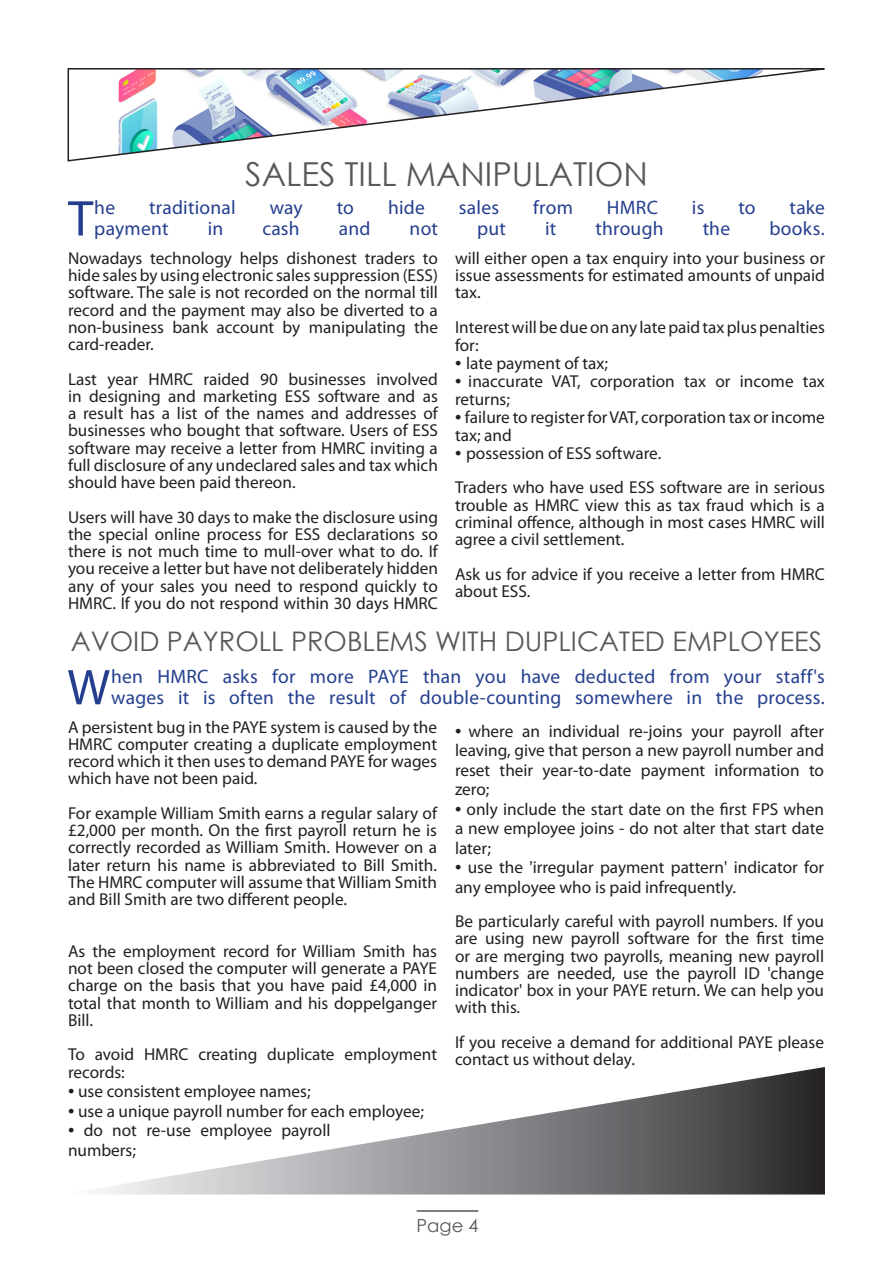
<style>
.page{position:relative;width:893px;height:1263px;background:#fff}
.page>*{position:absolute;margin:0;border:0;box-sizing:border-box;transform-origin:0 0}
.t1{font:50.7px "Myriad Pro";color:#253f8e}
.t2{font:33px "Century Gothic";color:#57585a}
.t3{font:27px "Century Gothic";color:#57585a}
.t4{font:19.5px/21px "Myriad Pro";letter-spacing:.01em;color:#253f8e}
.t5{font:18px "Century Gothic";color:#57585a}
.t6{font:17.25px/17.2px "Myriad Pro";color:#231f20;text-align:justify}
.s1{font-size:22.5px}
</style>
<div class="page">
<hr style="left:417px;top:1210px;width:61px;height:2px;background:#57585a">
<svg style="left:67px;top:68px;width:758px;height:94px"></svg>
<svg style="left:100px;top:1067px;width:725px;height:128px"></svg>
<p class="t2" style="left:245px;top:151px;width:404px">SALES TILL MANIPULATION</p>
<p class="t1" style="left:68px;top:187px;width:27px">T</p>
<p class="t4" style="left:94px;top:197px;width:22px">he</p>
<p class="t4" style="left:149px;top:197px;width:88px">traditional</p>
<p class="t4" style="left:270px;top:197px;width:35px">way</p>
<p class="t4" style="left:337px;top:197px;width:19px">to</p>
<p class="t4" style="left:388px;top:197px;width:38px">hide</p>
<p class="t4" style="left:459px;top:197px;width:42px">sales</p>
<p class="t4" style="left:533px;top:197px;width:41px">from</p>
<p class="t4" style="left:607px;top:197px;width:53px">HMRC</p>
<p class="t4" style="left:692px;top:197px;width:14px">is</p>
<p class="t4" style="left:738px;top:197px;width:19px">to</p>
<p class="t4" style="left:790px;top:197px;width:37px">take</p>
<p class="t4" style="left:94px;top:218px;width:76px">payment</p>
<p class="t4" style="left:208px;top:218px;width:17px">in</p>
<p class="t4" style="left:262px;top:218px;width:39px">cash</p>
<p class="t4" style="left:339px;top:218px;width:33px">and</p>
<p class="t4" style="left:410px;top:218px;width:30px">not</p>
<p class="t4" style="left:477px;top:218px;width:30px">put</p>
<p class="t4" style="left:545px;top:218px;width:13px">it</p>
<p class="t4" style="left:595px;top:218px;width:70px">through</p>
<p class="t4" style="left:703px;top:218px;width:29px">the</p>
<p class="t4" style="left:769px;top:218px;width:57px">books.</p>
<p class="t6" style="left:68px;top:249px;width:371px">Nowadays technology helps dishonest traders to hide sales by using electronic sales suppression (ESS) software. The sale is not recorded on the normal till record and the payment may also be diverted to a non-business bank account by manipulating the card-reader.</p>
<p class="t6" style="left:68px;top:370px;width:371px">Last year HMRC raided 90 businesses involved in designing and marketing ESS software and as a result has a list of the names and addresses of businesses who bought that software. Users of ESS software may receive a letter from HMRC inviting a full disclosure of any undeclared sales and tax which should have been paid thereon.</p>
<p class="t6" style="left:68px;top:508px;width:371px">Users will have 30 days to make the disclosure using the special online process for ESS declarations so there is not much time to mull-over what to do. If you receive a letter but have not deliberately hidden any of your sales you need to respond quickly to HMRC. If you do not respond within 30 days HMRC</p>
<p class="t6" style="left:455px;top:249px;width:371px">will either open a tax enquiry into your business or issue assessments for estimated amounts of unpaid tax.</p>
<p class="t6" style="left:455px;top:318px;width:371px;line-height:18px">Interest will be due on any late paid tax plus penalties for:</p>
<p class="t6" style="left:455px;top:354px;width:155px"><span class="s1">•</span> late payment of tax;</p>
<p class="t6" style="left:455px;top:372px;width:371px;line-height:18px"><span class="s1">•</span> inaccurate VAT, corporation tax or income tax returns;</p>
<p class="t6" style="left:455px;top:408px;width:371px;line-height:18px"><span class="s1">•</span> failure to register for VAT, corporation tax or income tax; and</p>
<p class="t6" style="left:455px;top:444px;width:208px"><span class="s1">•</span> possession of ESS software.</p>
<p class="t6" style="left:455px;top:479px;width:371px">Traders who have used ESS software are in serious trouble as HMRC view this as tax fraud which is a criminal offence, although in most cases HMRC will agree a civil settlement.</p>
<p class="t6" style="left:455px;top:565px;width:371px">Ask us for advice if you receive a letter from HMRC about ESS.</p>
<p class="t3" style="left:71px;top:622px;width:753px">AVOID PAYROLL PROBLEMS WITH DUPLICATED EMPLOYEES</p>
<p class="t1" style="left:67px;top:656px;width:44px">W</p>
<p class="t4" style="left:111px;top:666px;width:715px">hen HMRC asks for more PAYE than you have deducted from your staff's wages it is often the result of double-counting somewhere in the process.</p>
<p class="t6" style="left:68px;top:718px;width:371px">A persistent bug in the PAYE system is caused by the HMRC computer creating a duplicate employment record which it then uses to demand PAYE for wages which have not been paid.</p>
<p class="t6" style="left:68px;top:804px;width:371px">For example William Smith earns a regular salary of £2,000 per month. On the first payroll return he is correctly recorded as William Smith. However on a later return his name is abbreviated to Bill Smith.<br>The HMRC computer will assume that William Smith and Bill Smith are two different people.</p>
<p class="t6" style="left:68px;top:942px;width:371px">As the employment record for William Smith has not been closed the computer will generate a PAYE charge on the basis that you have paid £4,000 in total that month to William and his doppelganger Bill.</p>
<p class="t6" style="left:68px;top:1046px;width:371px">To avoid HMRC creating duplicate employment records:</p>
<p class="t6" style="left:68px;top:1082px;width:244px"><span class="s1">•</span> use consistent employee names;</p>
<p class="t6" style="left:68px;top:1102px;width:357px"><span class="s1">•</span> use a unique payroll number for each employee;</p>
<p class="t6" style="left:68px;top:1120px;width:264px;line-height:19.5px"><span class="s1">•</span> do not re-use employee payroll numbers;</p>
<p class="t6" style="left:455px;top:721px;width:371px;line-height:19.5px"><span class="s1">•</span> where an individual re-joins your payroll after leaving, give that person a new payroll number and reset their year-to-date payment information to zero;</p>
<p class="t6" style="left:455px;top:799px;width:371px;line-height:19.5px"><span class="s1">•</span> only include the start date on the first FPS when a new employee joins - do not alter that start date later;</p>
<p class="t6" style="left:455px;top:857px;width:371px;line-height:19.5px"><span class="s1">•</span> use the 'irregular payment pattern' indicator for any employee who is paid infrequently.</p>
<p class="t6" style="left:455px;top:912px;width:371px">Be particularly careful with payroll numbers. If you are using new payroll software for the first time or are merging two payrolls, meaning new payroll numbers are needed, use the payroll ID 'change indicator' box in your PAYE return. We can help you with this.</p>
<p class="t6" style="left:455px;top:1033px;width:371px">If you receive a demand for additional PAYE please contact us without delay.</p>
<p class="t5" style="left:417px;top:1212px;width:63px">Page 4</p>
</div>
